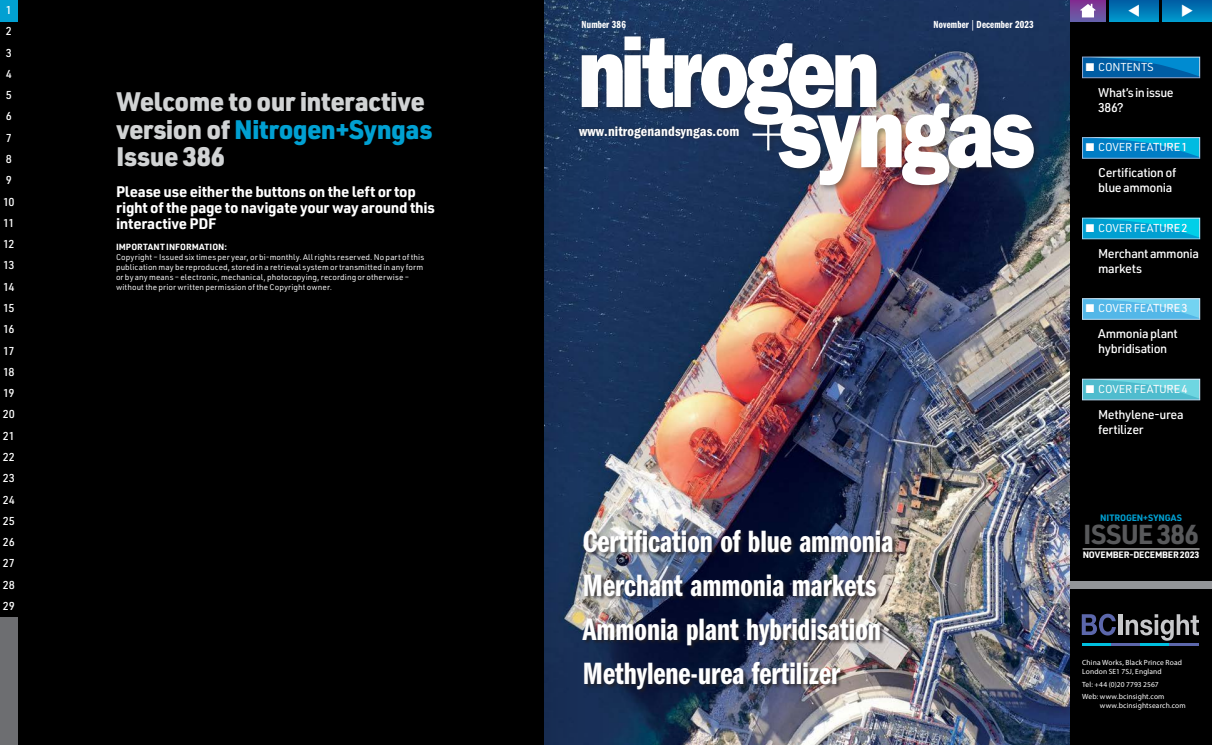
<style>
.page{position:relative;width:1212px;height:745px;background:#fff}
.page>*{position:absolute;margin:0;border:0;box-sizing:border-box;transform-origin:0 0}
.t1{font:31.88px/43.8px "Franklin Gothic Demi Cmpr";color:#fff}
.t2{font:700 26.88px "URWDIN";letter-spacing:-.025em;color:#58595b}
.t3{font:900 26.25px/27.5px "URWDIN";letter-spacing:-.025em;color:#d1d3d4}
.t4{font:700 15px/16.2px "URWDIN";letter-spacing:-.015em;color:#fff}
.t5{font:600 condensed 14.12px "Franklin Gothic";letter-spacing:.01em;color:#fff}
.t6{font:500 12.5px/15px "URWDIN";letter-spacing:-.03em;color:#fff}
.t7{font:11.25px "URWDIN";letter-spacing:-.015em;color:#fff}
.t8{font:500 11.25px/21.2px "URWDIN";letter-spacing:-.045em;color:#fff}
.t9{font:10.62px "Franklin Gothic Demi Cmpr";letter-spacing:.015em;color:#fff}
.t10{font:700 9px "URWDIN";letter-spacing:-.015em;color:#fff}
.t11{font:700 9px "URWDIN";letter-spacing:-.005em;color:#01a0d2}
.t12{font:700 8.75px "URWDIN";letter-spacing:.005em;color:#fff}
.t13{font:8.12px/10px "URWDIN";letter-spacing:.01em;color:#fff}
.t14{font:7.5px/8.8px "Myriad Pro";letter-spacing:.015em;color:#fff}
.s1{color:#01a0d2}
</style>
<div class="page">
<img style="left:605px;top:0;width:465px;height:744px">
<div style="left:583px;top:529px;width:314px;height:164px;background:#231f20;opacity:.7"></div>
<div style="left:578px;top:33px;width:464px;height:160px;background:#231f20;opacity:.5"></div>
<img style="left:605px;top:36px;width:429px;height:149px">
<div style="left:576px;top:123px;width:166px;height:18px;background:#231f20;opacity:.5"></div>
<div style="left:18px;top:0;width:526px;height:744px;background:#000"></div>
<div style="left:0;top:21px;width:18px;height:22px;background:#000"></div>
<div style="left:0;top:43px;width:18px;height:21px;background:#000"></div>
<div style="left:0;top:64px;width:18px;height:21px;background:#000"></div>
<div style="left:0;top:85px;width:18px;height:21px;background:#000"></div>
<div style="left:0;top:106px;width:18px;height:22px;background:#000"></div>
<div style="left:0;top:128px;width:18px;height:21px;background:#000"></div>
<div style="left:0;top:149px;width:18px;height:21px;background:#000"></div>
<div style="left:0;top:170px;width:18px;height:21px;background:#000"></div>
<div style="left:0;top:191px;width:18px;height:22px;background:#000"></div>
<div style="left:0;top:213px;width:18px;height:21px;background:#000"></div>
<div style="left:0;top:234px;width:18px;height:21px;background:#000"></div>
<div style="left:0;top:255px;width:18px;height:21px;background:#000"></div>
<div style="left:0;top:276px;width:18px;height:22px;background:#000"></div>
<div style="left:0;top:298px;width:18px;height:21px;background:#000"></div>
<div style="left:0;top:319px;width:18px;height:21px;background:#000"></div>
<div style="left:0;top:340px;width:18px;height:21px;background:#000"></div>
<div style="left:0;top:361px;width:18px;height:22px;background:#000"></div>
<div style="left:0;top:383px;width:18px;height:21px;background:#000"></div>
<div style="left:0;top:404px;width:18px;height:21px;background:#000"></div>
<div style="left:0;top:425px;width:18px;height:21px;background:#000"></div>
<div style="left:0;top:446px;width:18px;height:22px;background:#000"></div>
<div style="left:0;top:468px;width:18px;height:21px;background:#000"></div>
<div style="left:0;top:489px;width:18px;height:21px;background:#000"></div>
<div style="left:0;top:510px;width:18px;height:21px;background:#000"></div>
<div style="left:0;top:531px;width:18px;height:22px;background:#000"></div>
<div style="left:0;top:553px;width:18px;height:21px;background:#000"></div>
<div style="left:0;top:574px;width:18px;height:21px;background:#000"></div>
<div style="left:0;top:595px;width:18px;height:22px;background:#000"></div>
<div style="left:0;top:617px;width:18px;height:63px;background:#6d6e71"></div>
<div style="left:0;top:680px;width:18px;height:22px;background:#6d6e71"></div>
<div style="left:0;top:702px;width:18px;height:21px;background:#6d6e71"></div>
<div style="left:0;top:723px;width:18px;height:21px;background:#6d6e71"></div>
<div style="left:0;top:0;width:18px;height:21px;background:#01a0d2"></div>
<div style="left:1070px;top:0;width:142px;height:744px;background:#000"></div>
<div style="left:1070px;top:581px;width:142px;height:7px;background:#939598"></div>
<svg style="left:1082px;top:613px;width:34px;height:22px"></svg>
<hr style="left:1118px;top:613px;width:4px;height:21px;background:#c7c8ca">
<svg style="left:1126px;top:614px;width:73px;height:26px"></svg>
<hr style="left:1082px;top:642px;width:29px;height:2px;background:#00bfdf">
<hr style="left:1111px;top:642px;width:29px;height:2px;background:#5c67ab">
<hr style="left:1140px;top:642px;width:30px;height:2px;background:#00bfdf">
<hr style="left:1169px;top:642px;width:30px;height:2px;background:#5c67ab">
<svg style="left:1109px;top:0;width:50px;height:21px"></svg>
<svg style="left:1162px;top:0;width:50px;height:21px"></svg>
<hr style="left:1082px;top:548px;width:117px;height:1px;background:#fff">
<svg style="left:1070px;top:0;width:36px;height:21px"></svg>
<svg style="left:1078px;top:0;width:17px;height:17px"></svg>
<div style="left:1082px;top:57px;width:118px;height:21px;background:#6e90bd"></div>
<svg style="left:1082px;top:57px;width:118px;height:20px;background:#086fb3"></svg>
<div style="left:1082px;top:137px;width:118px;height:21px;background:#228bcc"></div>
<svg style="left:1082px;top:137px;width:118px;height:20px;background:#0c93cf"></svg>
<svg style="left:1082px;top:237px;width:118px;height:2px"></svg>
<svg style="left:1082px;top:218px;width:118px;height:19px;background:#0ab1da"></svg>
<div style="left:1082px;top:298px;width:118px;height:21px;background:#65bdea"></div>
<svg style="left:1082px;top:298px;width:118px;height:20px;background:#64c1ea"></svg>
<svg style="left:1082px;top:398px;width:118px;height:2px"></svg>
<svg style="left:1082px;top:378px;width:118px;height:20px;background:#5dbfce"></svg>
<svg style="left:544px;top:0;width:61px;height:744px;background:#263d61"></svg>
<svg style="left:1128px;top:4px;width:11px;height:12px"></svg>
<svg style="left:1182px;top:4px;width:10px;height:12px"></svg>
<h3 class="t8" style="left:6px;top:-1px;width:8px">1</h3>
<h3 class="t8" style="left:3px;top:20px;width:14px">2<br>3<br>4<br>5<br>6<br>7<br>8<br>9<br>10<br>11<br>12<br>13<br>14<br>15<br>16<br>17<br>18<br>19<br>20<br>21<br>22<br>23<br>24<br>25<br>26<br>27<br>28<br>29</h3>
<h3 class="t3" style="left:116px;top:87px;width:318px">Welcome to our interactive version of <span class="s1">Nitrogen+Syngas<br></span>Issue 386</h3>
<h3 class="t4" style="left:116px;top:182px;width:320px">Please use either the buttons on the left or top right of the page to navigate your way around this interactive PDF</h3>
<p class="t12" style="left:116px;top:240px;width:113px">IMPORTANT INFORMATION:</p>
<p class="t13" style="left:116px;top:251px;width:310px">Copyright – Issued six times per year, or bi-monthly. All rights reserved. No part of this publication may be reproduced, stored in a retrieval system or transmitted in any form or by any means – electronic, mechanical, photocopying, recording or otherwise – without the prior written permission of the Copyright owner.</p>
<h3 class="t9" style="left:582px;top:19px;width:46px">Number 386</h3>
<h3 class="t9" style="left:933px;top:19px;width:102px">November | December 2023</h3>
<h3 class="t5" style="left:579px;top:123px;width:162px">www.nitrogenandsyngas.com</h3>
<h1 class="t1" style="left:583px;top:520px;width:312px">Certification of blue ammonia<br>Merchant ammonia markets<br>Ammonia plant hybridisation<br>Methylene-urea fertilizer</h1>
<h3 class="t7" style="left:1086px;top:59px;width:70px">■ CONTENTS</h3>
<h3 class="t6" style="left:1098px;top:84px;width:77px">What’s in issue<br>386?</h3>
<h3 class="t7" style="left:1086px;top:140px;width:103px">■ COVER FEATURE 1</h3>
<h3 class="t6" style="left:1098px;top:165px;width:80px">Certification of blue ammonia</h3>
<h3 class="t7" style="left:1086px;top:220px;width:103px">■ COVER FEATURE 2</h3>
<h3 class="t6" style="left:1098px;top:245px;width:102px">Merchant ammonia markets</h3>
<h3 class="t7" style="left:1086px;top:300px;width:103px">■ COVER FEATURE 3</h3>
<h3 class="t6" style="left:1098px;top:325px;width:81px">Ammonia plant hybridisation</h3>
<h3 class="t7" style="left:1086px;top:381px;width:103px">■ COVER FEATURE 4</h3>
<h3 class="t6" style="left:1098px;top:406px;width:87px">Methylene-urea fertilizer</h3>
<p class="t11" style="left:1100px;top:511px;width:83px">NITROGEN+SYNGAS</p>
<h2 class="t2" style="left:1083px;top:516px;width:117px">ISSUE 386</h2>
<p class="t10" style="left:1083px;top:548px;width:118px">NOVEMBER-DECEMBER 2023</p>
<p class="t14" style="left:1082px;top:658px;width:101px">China Works, Black Prince Road<br>London SE1 7SJ, England</p>
<p class="t14" style="left:1082px;top:677px;width:84px;line-height:12.2px">Tel: +44 (0)20 7793 2567<br>Web: www.bcinsight.com</p>
<p class="t14" style="left:1100px;top:700px;width:87px">www.bcinsightsearch.com</p>
</div>
